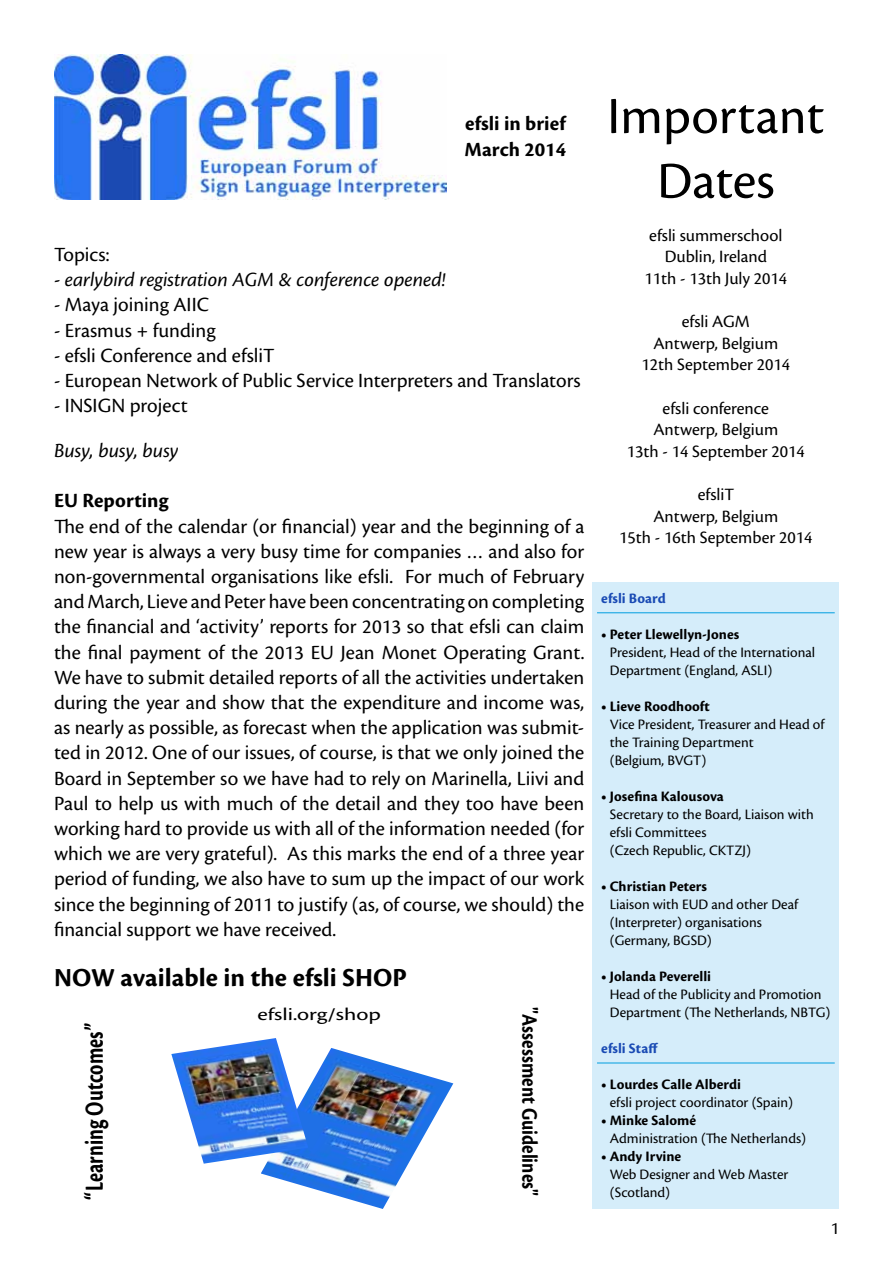
<style>
.page{position:relative;width:893px;height:1263px;background:#fff}
.page>*{position:absolute;margin:0;border:0;box-sizing:border-box;transform-origin:0 0}
.t1{font:54px/64.8px "Cronos Pro";color:#000;text-align:center}
.t2{font:700 27px "Cronos Pro";letter-spacing:.005em;color:#000}
.t3{font:700 27px "Cronos Pro";letter-spacing:.005em;color:#000;scale:.74 1}
.t4{font:700 22.95px "Cronos Pro";color:#000;scale:.82 1}
.t5{font:21px/25.2px "Cronos Pro";color:#000;text-align:justify}
.t6{font:italic 21px "Cronos Pro";letter-spacing:-.005em;color:#000}
.t7{font:700 21px/25.2px "Cronos Pro";color:#000}
.t8{font:18.45px "Cronos Pro";color:#000;scale:1.3 1}
.t9{font:18px/21.6px "Cronos Pro";color:#000;text-align:center}
.t10{font:18px "Cronos MM";color:#000}
.t11{font:15px/18px "Cronos Pro";color:#000}
.t12{font:700 15px "Cronos Pro";color:#000}
.t13{font:700 15px "Cronos Pro";letter-spacing:.005em;color:#1a4bb4}
.s1{font-style:normal}
</style>
<div class="page">
<img style="left:54px;top:54px;width:392px;height:145px">
<div style="left:593px;top:583px;width:246px;height:626px;background:#d5edfa"></div>
<hr style="left:597px;top:612px;width:238px;height:1px;background:#009ee0">
<hr style="left:597px;top:1063px;width:238px;height:1px;background:#009ee0">
<img style="left:261px;top:1048px;width:192px;height:161px">
<img style="left:171px;top:1038px;width:137px;height:126px">
<p class="t7" style="left:464px;top:112px;width:103px">efsli in brief<br>March 2014</p>
<p class="t5" style="left:54px;top:242px;width:57px">Topics:</p>
<p class="t6" style="left:54px;top:268px;width:393px"><span class="s1">-</span> earlybird registration AGM &amp; conference opened!</p>
<p class="t5" style="left:54px;top:292px;width:157px">- Maya joining AIIC</p>
<p class="t5" style="left:54px;top:317px;width:163px">- Erasmus + funding</p>
<p class="t5" style="left:54px;top:343px;width:222px">- efsli Conference and efsliT</p>
<p class="t5" style="left:54px;top:368px;width:528px">- European Network of Public Service Interpreters and Translators</p>
<p class="t5" style="left:54px;top:393px;width:135px">- INSIGN project</p>
<p class="t6" style="left:54px;top:438px;width:126px">Busy, busy, busy</p>
<p class="t7" style="left:54px;top:488px;width:116px">EU Reporting</p>
<p class="t5" style="left:54px;top:513px;width:532px">The end of the calendar (or financial) year and the beginning of a new year is always a very busy time for companies … and also for non-governmental organisations like efsli. For much of February and March, Lieve and Peter have been concentrating on completing the financial and ‘activity’ reports for 2013 so that efsli can claim the final payment of the 2013 EU Jean Monet Operating Grant.<br>We have to submit detailed reports of all the activities undertaken during the year and show that the expenditure and income was, as nearly as possible, as forecast when the application was submit&shy;ted in 2012. One of our issues, of course, is that we only joined the Board in September so we have had to rely on Marinella, Liivi and Paul to help us with much of the detail and they too have been working hard to provide us with all of the information needed (for which we are very grateful). As this marks the end of a three year period of funding, we also have to sum up the impact of our work since the beginning of 2011 to justify (as, of course, we should) the financial support we have received.</p>
<p class="t2" style="left:54px;top:962px;width:354px">NOW available in the efsli SHOP</p>
<p class="t3" style="left:79px;top:1199px;width:240px;rotate:-90deg">“Learning Outcomes”</p>
<p class="t8" style="left:257px;top:1004px;width:96px">efsli.org/shop</p>
<p class="t4" style="left:543px;top:1007px;width:232px;rotate:90deg">"Assessment Guidelines"</p>
<h1 class="t1" style="left:607px;top:84px;width:219px">Important<br>Dates</h1>
<p class="t9" style="left:644px;top:224px;width:144px">efsli summerschool<br>Dublin, Ireland<br>11th - 13th July 2014</p>
<p class="t9" style="left:642px;top:311px;width:150px">efsli AGM<br>Antwerp, Belgium<br>12th September 2014</p>
<p class="t9" style="left:627px;top:397px;width:180px">efsli conference<br>Antwerp, Belgium<br>13th - 14 September 2014</p>
<p class="t9" style="left:619px;top:484px;width:195px">efsliT<br>Antwerp, Belgium<br>15th - 16th September 2014</p>
<p class="t13" style="left:601px;top:589px;width:66px">efsli Board</p>
<p class="t12" style="left:601px;top:625px;width:140px">• Peter Llewellyn-Jones</p>
<p class="t11" style="left:610px;top:643px;width:207px">President, Head of the International<br>Department (England, ASLI)</p>
<p class="t12" style="left:601px;top:697px;width:110px">• Lieve Roodhooft</p>
<p class="t11" style="left:610px;top:715px;width:216px">Vice President, Treasurer and Head of the Training Department<br>(Belgium, BVGT)</p>
<p class="t12" style="left:601px;top:787px;width:124px">• Josefina Kalousova</p>
<p class="t11" style="left:610px;top:805px;width:205px">Secretary to the Board, Liaison with efsli Committees<br>(Czech Republic, CKTZJ)</p>
<p class="t12" style="left:601px;top:877px;width:107px">• Christian Peters</p>
<p class="t11" style="left:610px;top:895px;width:190px">Liaison with EUD and other Deaf (Interpreter) organisations (Germany, BGSD)</p>
<p class="t12" style="left:601px;top:967px;width:111px">• Jolanda Peverelli</p>
<p class="t11" style="left:610px;top:985px;width:222px">Head of the Publicity and Promotion<br>Department (The Netherlands, NBTG)</p>
<p class="t13" style="left:601px;top:1039px;width:58px">efsli Staff</p>
<p class="t12" style="left:601px;top:1075px;width:141px">• Lourdes Calle Alberdi</p>
<p class="t11" style="left:610px;top:1093px;width:185px">efsli project coordinator (Spain)</p>
<p class="t12" style="left:601px;top:1111px;width:96px">• Minke Salomé</p>
<p class="t11" style="left:610px;top:1129px;width:198px">Administration (The Netherlands)</p>
<p class="t12" style="left:601px;top:1147px;width:82px">• Andy Irvine</p>
<p class="t11" style="left:610px;top:1165px;width:180px">Web Designer and Web Master (Scotland)</p>
<p class="t10" style="left:831px;top:1219px;width:10px">1</p>
</div>
